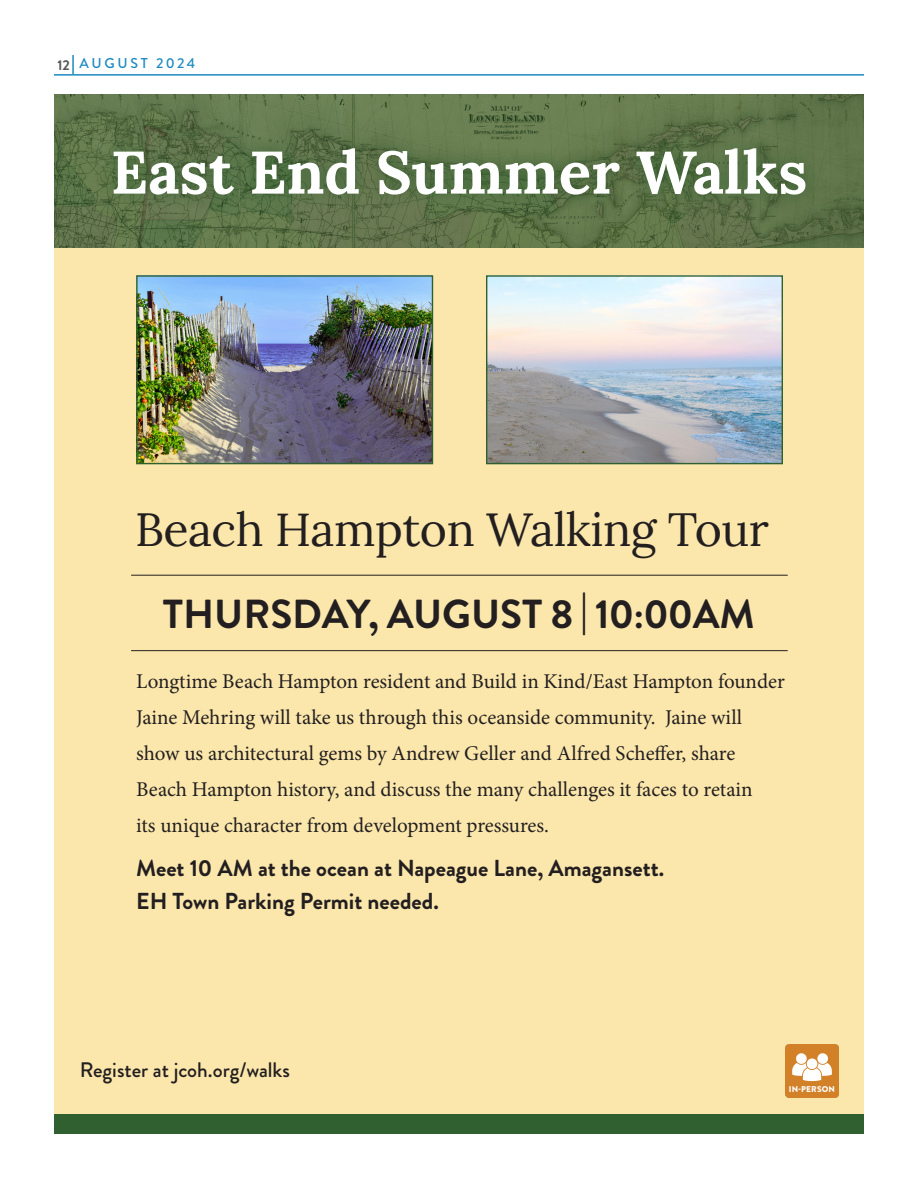
<style>
.page{position:relative;width:918px;height:1188px;background:#fff}
.page>*{position:absolute;margin:0;border:0;box-sizing:border-box;transform-origin:0 0}
.t1{font:700 60px "Lora";color:#fff}
.t2{font:46.5px "Lora";letter-spacing:-.01em;color:#231f20}
.t3{font:700 40.5px "Brandon Grotesque";color:#231f20}
.t4{font:700 23.1px/33.6px "Brandon Grotesque";color:#231f20}
.t5{font:21px/36px "Minion Pro";letter-spacing:-.005em;color:#231f20}
.Date{font:500 21px "Brandon Grotesque";color:#231f20}
.t6{font:500 14.25px "Brandon Grotesque";letter-spacing:.185em;color:#1c89c0}
.t7{font:900 8.4px "Brandon Grotesque";letter-spacing:.02em;color:#fff}
.s1{font-weight:700;color:#57585a}
</style>
<div class="page">
<svg style="left:72px;top:55px;width:2px;height:19px"></svg>
<hr style="left:54px;top:74px;width:810px;height:2px;background:#1c89c0">
<div style="left:54px;top:240px;width:810px;height:882px;background:#fbe7ab"></div>
<img style="left:54px;top:94px;width:810px;height:154px">
<div style="left:54px;top:1115px;width:810px;height:19px;background:#316030"></div>
<div style="left:99px;top:134px;width:721px;height:75px;background:#316030;opacity:.75"></div>
<img style="left:785px;top:1044px;width:53px;height:53px">
<img style="left:138px;top:277px;width:293px;height:185px">
<div style="left:136px;top:275px;width:297px;height:189px;border:1px solid #316030"></div>
<hr style="left:131px;top:650px;width:657px;height:1px;background:#231f20">
<hr style="left:131px;top:575px;width:657px;height:1px;background:#231f20">
<img style="left:488px;top:277px;width:293px;height:185px">
<div style="left:486px;top:275px;width:297px;height:189px;border:1px solid #316030"></div>
<p class="t6" style="left:57px;top:53px;width:139px"><span class="s1">12</span> AUGUST 2024</p>
<p class="t1" style="left:111px;top:121px;width:698px">East End Summer Walks</p>
<p class="t2" style="left:135px;top:494px;width:635px">Beach Hampton Walking Tour</p>
<p class="t3" style="left:163px;top:585px;width:594px">THURSDAY, AUGUST 8 | 10:00AM</p>
<p class="t5" style="left:136px;top:664px;width:650px">Longtime Beach Hampton resident and Build in Kind/East Hampton founder Jaine Mehring will take us through this oceanside community. Jaine will show us architectural gems by Andrew Geller and Alfred Scheffer, share Beach Hampton history, and discuss the many challenges it faces to retain<br>its unique character from development pressures.</p>
<p class="t4" style="left:136px;top:851px;width:529px">Meet 10 AM at the ocean at Napeague Lane, Amagansett.<br>EH Town Parking Permit needed.</p>
<p class="Date" style="left:80px;top:1055px;width:211px">Register at jcoh.org/walks</p>
<p class="t7" style="left:789px;top:1084px;width:48px">IN-PERSON</p>
</div>
